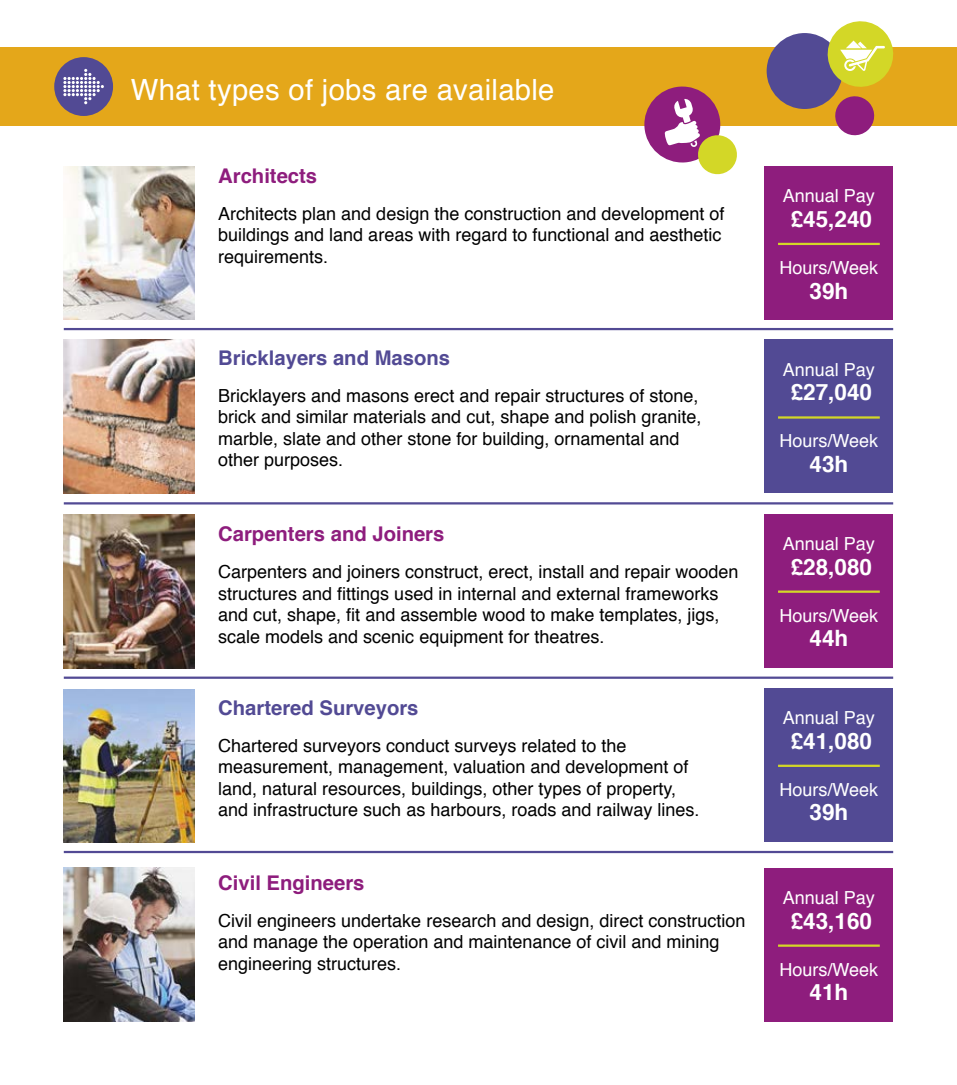
<style>
.page{position:relative;width:957px;height:1085px;background:#fff}
.page>*{position:absolute;margin:0;border:0;box-sizing:border-box;transform-origin:0 0}
.t1{font:29.25px "Helvetica";letter-spacing:.01em;color:#fff}
.t2{font:700 22.5px "Helvetica";color:#fff}
.t3{font:700 20.25px "Helvetica";color:#8e1d7d}
.t4{font:700 20.25px "Helvetica";color:#524a94}
.t5{font:18px/21.6px "Helvetica";color:#000}
.t6{font:18px "Helvetica";color:#fff}
</style>
<div class="page">
<div style="left:764px;top:166px;width:129px;height:153px;background:#8e1d7d"></div>
<div style="left:764px;top:339px;width:129px;height:154px;background:#524a94"></div>
<div style="left:764px;top:687px;width:129px;height:154px;background:#524a94"></div>
<div style="left:764px;top:513px;width:129px;height:154px;background:#8e1d7d"></div>
<div style="left:764px;top:867px;width:129px;height:154px;background:#8e1d7d"></div>
<div style="left:0;top:48px;width:957px;height:78px;background:#e4a71a"></div>
<div style="left:54px;top:57px;width:59px;height:59px;background:#524a94;border-radius:50%"></div>
<svg style="left:63px;top:69px;width:41px;height:35px"></svg>
<img style="left:64px;top:514px;width:131px;height:154px">
<img style="left:64px;top:339px;width:131px;height:154px">
<img style="left:64px;top:166px;width:131px;height:153px">
<img style="left:64px;top:689px;width:131px;height:153px">
<img style="left:64px;top:867px;width:131px;height:153px">
<hr style="left:64px;top:502px;width:829px;height:2px;background:#524a94">
<hr style="left:64px;top:676px;width:829px;height:2px;background:#524a94">
<hr style="left:64px;top:328px;width:829px;height:2px;background:#524a94">
<hr style="left:64px;top:850px;width:829px;height:3px;background:#524a94">
<hr style="left:778px;top:243px;width:102px;height:2px;background:#d3d727">
<hr style="left:778px;top:416px;width:102px;height:2px;background:#d3d727">
<hr style="left:778px;top:764px;width:102px;height:2px;background:#d3d727">
<hr style="left:778px;top:590px;width:102px;height:2px;background:#d3d727">
<hr style="left:778px;top:944px;width:102px;height:2px;background:#d3d727">
<div style="left:766px;top:33px;width:76px;height:76px;background:#524a94;border-radius:50%"></div>
<svg style="left:644px;top:86px;width:93px;height:89px"></svg>
<svg style="left:824px;top:21px;width:73px;height:115px"></svg>
<h1 class="t1" style="left:131px;top:67px;width:425px">What types of jobs are available</h1>
<p class="t3" style="left:218px;top:159px;width:101px">Architects</p>
<p class="t5" style="left:218px;top:203px;width:508px">Architects plan and design the construction and development of buildings and land areas with regard to functional and aesthetic requirements.</p>
<p class="t4" style="left:218px;top:341px;width:233px">Bricklayers and Masons</p>
<p class="t5" style="left:218px;top:385px;width:485px">Bricklayers and masons erect and repair structures of stone, brick and similar materials and cut, shape and polish granite, marble, slate and other stone for building, ornamental and other purposes.</p>
<p class="t3" style="left:218px;top:518px;width:228px">Carpenters and Joiners</p>
<p class="t5" style="left:218px;top:561px;width:522px">Carpenters and joiners construct, erect, install and repair wooden structures and fittings used in internal and external frameworks and cut, shape, fit and assemble wood to make templates, jigs, scale models and scenic equipment for theatres.</p>
<p class="t4" style="left:218px;top:691px;width:202px">Chartered Surveyors</p>
<p class="t5" style="left:218px;top:734px;width:483px">Chartered surveyors conduct surveys related to the measurement, management, valuation and development of land, natural resources, buildings, other types of property, and infrastructure such as harbours, roads and railway lines.</p>
<p class="t3" style="left:218px;top:866px;width:148px">Civil Engineers</p>
<p class="t5" style="left:218px;top:909px;width:529px">Civil engineers undertake research and design, direct construction and manage the operation and maintenance of civil and mining engineering structures.</p>
<p class="t6" style="left:783px;top:182px;width:94px">Annual Pay</p>
<p class="t2" style="left:790px;top:201px;width:83px">£45,240</p>
<p class="t6" style="left:779px;top:253px;width:100px">Hours/Week</p>
<p class="t2" style="left:809px;top:272px;width:40px">39h</p>
<p class="t6" style="left:783px;top:355px;width:94px">Annual Pay</p>
<p class="t2" style="left:790px;top:374px;width:83px">£27,040</p>
<p class="t6" style="left:779px;top:427px;width:100px">Hours/Week</p>
<p class="t2" style="left:809px;top:446px;width:40px">43h</p>
<p class="t6" style="left:783px;top:529px;width:94px">Annual Pay</p>
<p class="t2" style="left:790px;top:548px;width:83px">£28,080</p>
<p class="t6" style="left:779px;top:601px;width:100px">Hours/Week</p>
<p class="t2" style="left:809px;top:620px;width:40px">44h</p>
<p class="t6" style="left:783px;top:703px;width:94px">Annual Pay</p>
<p class="t2" style="left:790px;top:722px;width:83px">£41,080</p>
<p class="t6" style="left:779px;top:775px;width:100px">Hours/Week</p>
<p class="t2" style="left:809px;top:794px;width:40px">39h</p>
<p class="t6" style="left:783px;top:883px;width:94px">Annual Pay</p>
<p class="t2" style="left:790px;top:902px;width:83px">£43,160</p>
<p class="t6" style="left:779px;top:955px;width:100px">Hours/Week</p>
<p class="t2" style="left:809px;top:974px;width:40px">41h</p>
</div>
